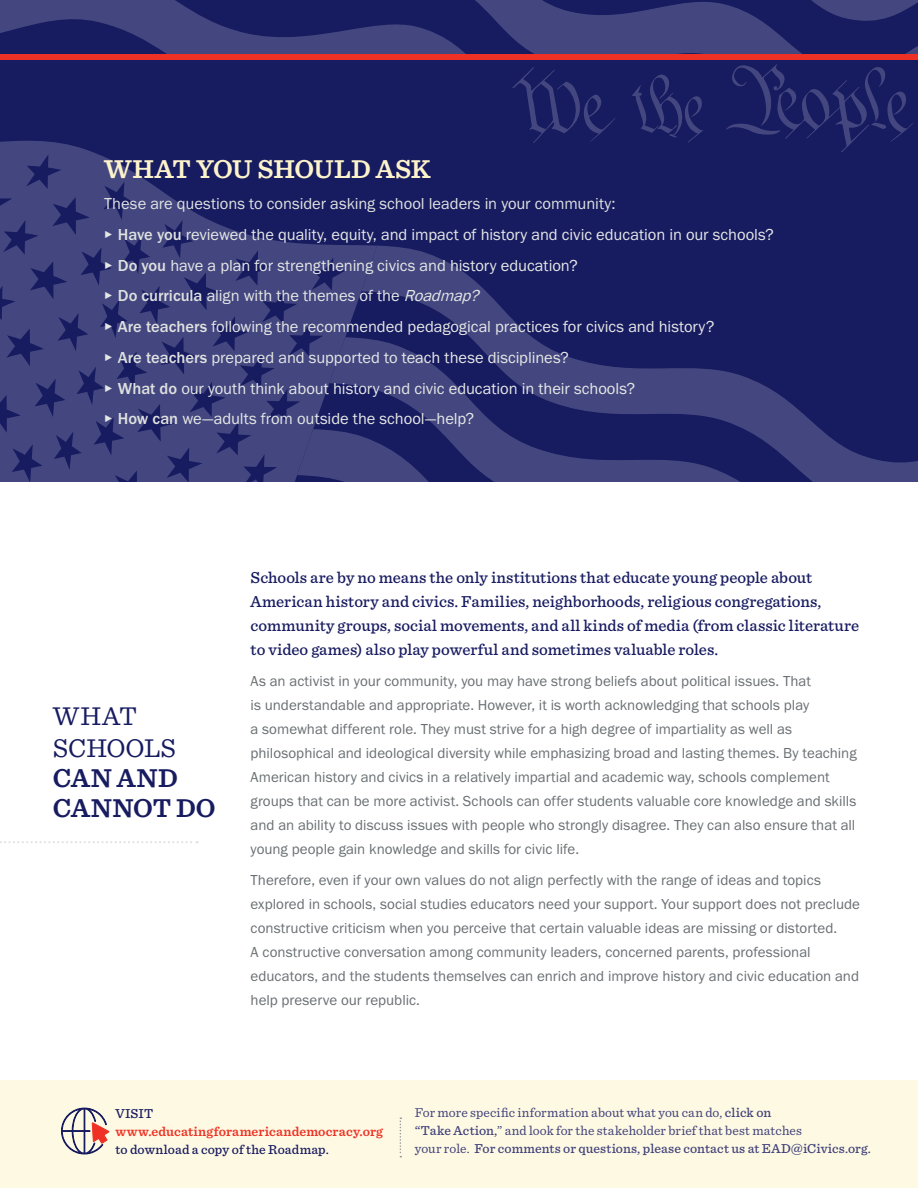
<style>
.page{position:relative;width:918px;height:1188px;background:#fff}
.page>*{position:absolute;margin:0;border:0;box-sizing:border-box;transform-origin:0 0}
.t1{font:600 27px "Sentinel";letter-spacing:-.01em;color:#fdf3cb}
.t2{font:600 27px/30px "Sentinel";letter-spacing:.005em;color:#171b60}
.t3{font:27px/31.5px "Sentinel";letter-spacing:-.005em;color:#171b60}
.t4{font:16.5px/30.8px "Franklin Gothic URW Boo";letter-spacing:-.005em;color:#e5e7e5}
.t5{font:500 16.5px/24px "Sentinel";letter-spacing:.005em;color:#171b60}
.t6{font:15px/24px "Franklin Gothic URW Boo";color:#696f72}
.t7{font:13.5px/18px "Sentinel";letter-spacing:.01em;color:#40417a}
.t8{font:600 13.5px "Sentinel";letter-spacing:.01em;color:#ee3124}
.t9{font:500 13.5px "Sentinel";letter-spacing:.01em;color:#171b60}
.s1{color:#dfe1df}
.s2{font-family:"Franklin Gothic URW";font-weight:500;color:#dfe1df}
.s3{font-style:italic}
.s4{font-weight:500}
</style>
<div class="page">
<div style="left:0;top:1080px;width:918px;height:108px;background:#fef9e3"></div>
<div style="left:0;top:48px;width:918px;height:12px;background:#ee3124"></div>
<svg style="left:0;top:841px;width:198px;height:2px"></svg>
<svg style="left:61px;top:1108px;width:48px;height:46px"></svg>
<svg style="left:0;top:0;width:910px;height:54px;background:#2f3270"></svg>
<svg style="left:400px;top:1118px;width:1px;height:39px"></svg>
<div style="left:0;top:61px;width:917px;height:421px;background:#171b60"></div>
<svg style="left:377px;top:245px;width:142px;height:81px;fill:#44477f"></svg>
<svg style="left:377px;top:326px;width:540px;height:156px"></svg>
<svg style="left:881px;top:418px;width:32px;height:64px"></svg>
<svg style="left:377px;top:363px;width:504px;height:119px"></svg>
<svg style="left:377px;top:455px;width:472px;height:27px"></svg>
<svg style="left:0;top:140px;width:377px;height:342px;fill:#44477f"></svg>
<svg style="left:632px;top:74px;width:71px;height:69px"></svg>
<svg style="left:512px;top:67px;width:103px;height:76px"></svg>
<svg style="left:726px;top:64px;width:187px;height:87px"></svg>
<h1 class="t1" style="left:104px;top:149px;width:328px">WHAT YOU SHOULD ASK</h1>
<p class="t4" style="left:104px;top:188px;width:671px"><span class="s1">These are questions to consider asking school leaders in your community:<br></span>▸ <span class="s2">Have you</span> reviewed the quality, equity, and impact of history and civic education in our schools? ▸ <span class="s2">Do you</span> have a plan for strengthening civics and history education?<br>▸ <span class="s2">Do curricula</span> align with the themes of the <span class="s3">Roadmap?<br></span>▸ <span class="s2">Are teachers</span> following the recommended pedagogical practices for civics and history?<br>▸ <span class="s2">Are teachers</span> prepared and supported to teach these disciplines?<br>▸ <span class="s2">What do</span> our youth think about history and civic education in their schools?<br>▸ <span class="s2">How can</span> we—adults from outside the school—help?</p>
<h1 class="t3" style="left:53px;top:699px;width:124px">WHAT<br>SCHOOLS</h1>
<h1 class="t2" style="left:53px;top:762px;width:164px">CAN AND<br>CANNOT DO</h1>
<p class="t5" style="left:251px;top:565px;width:610px">Schools are by no means the only institutions that educate young people about American history and civics. Families, neighborhoods, religious congregations, community groups, social movements, and all kinds of media (from classic literature to video games) also play powerful and sometimes valuable roles.</p>
<p class="t6" style="left:251px;top:669px;width:608px">As an activist in your community, you may have strong beliefs about political issues. That<br>is understandable and appropriate. However, it is worth acknowledging that schools play<br>a somewhat different role. They must strive for a high degree of impartiality as well as philosophical and ideological diversity while emphasizing broad and lasting themes. By teaching American history and civics in a relatively impartial and academic way, schools complement groups that can be more activist. Schools can offer students valuable core knowledge and skills and an ability to discuss issues with people who strongly disagree. They can also ensure that all young people gain knowledge and skills for civic life.</p>
<p class="t6" style="left:251px;top:868px;width:611px">Therefore, even if your own values do not align perfectly with the range of ideas and topics explored in schools, social studies educators need your support. Your support does not preclude constructive criticism when you perceive that certain valuable ideas are missing or distorted.<br>A constructive conversation among community leaders, concerned parents, professional educators, and the students themselves can enrich and improve history and civic education and help preserve our republic.</p>
<p class="t9" style="left:115px;top:1103px;width:39px">VISIT</p>
<p class="t8" style="left:115px;top:1121px;width:269px">www.educatingforamericandemocracy.org</p>
<p class="t9" style="left:115px;top:1139px;width:215px">to download a copy of the Roadmap.</p>
<p class="t7" style="left:415px;top:1103px;width:458px">For more specific information about what you can do, <span class="s4">click on<br>“Take Action,</span>” and look for the stakeholder brief that best matches<br>your role. <span class="s4">For comments or questions, please contact us at EAD@iCivics.org.</span></p>
</div>
